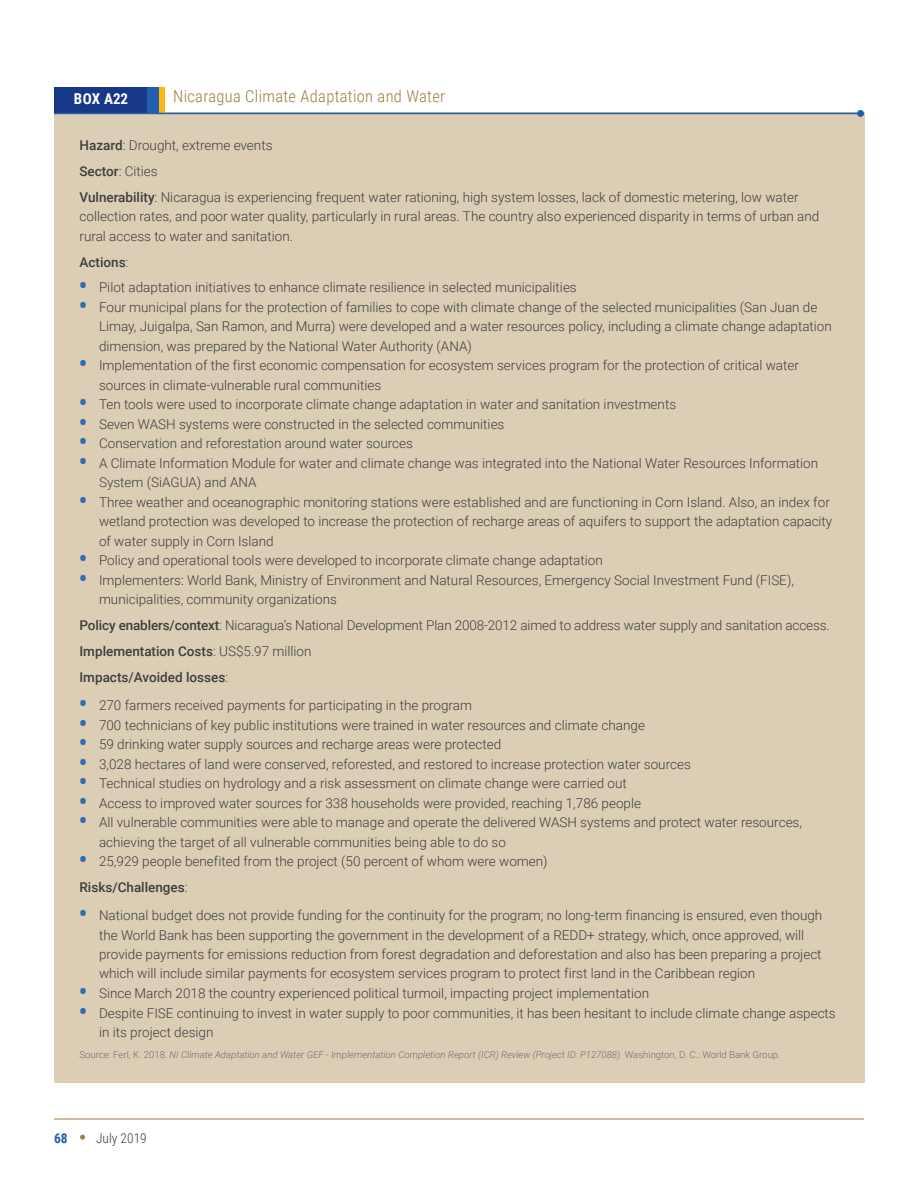
<style>
.page{position:relative;width:918px;height:1188px;background:#fff}
.page>*{position:absolute;margin:0;border:0;box-sizing:border-box;transform-origin:0 0}
.t1{font:300 16.5px "Roboto Condensed";letter-spacing:.02em;color:#9c7d3b}
.t2{font:700 15px "Roboto Condensed";letter-spacing:.01em;color:#fff}
.t3{font:300 13.5px/19.5px "Roboto";color:#3e3e3f}
.t4{font:300 13.5px "Roboto Condensed";color:#3e3e3f}
.t5{font:500 13.5px "Roboto";color:#3e3e3f}
.t6{font:700 13.5px "Roboto Condensed";color:#235fad}
.t7{font:italic 300 9.6px "Roboto";color:#6c6d70}
.s1{font-weight:500}
.s2{font-weight:300}
.s3{font-family:"Open Sans";font-weight:700;font-size:19.5px;color:#3469b3}
.s4{font-style:normal}
</style>
<div class="page">
<hr style="left:54px;top:1119px;width:810px;height:1px;background:#9c7d3b">
<svg style="left:80px;top:1135px;width:5px;height:5px"></svg>
<div style="left:54px;top:113px;width:811px;height:970px;background:#dbceb5"></div>
<div style="left:54px;top:88px;width:94px;height:25px;background:#173889"></div>
<div style="left:147px;top:88px;width:12px;height:25px;background:#235fad"></div>
<div style="left:159px;top:88px;width:6px;height:25px;background:#fcb814"></div>
<hr style="left:54px;top:113px;width:807px;height:1px;background:#235fad">
<div style="left:857px;top:110px;width:7px;height:7px;background:#235fad;border-radius:50%"></div>
<p class="t2" style="left:74px;top:89px;width:56px">BOX A22</p>
<p class="t1" style="left:173px;top:84px;width:274px">Nicaragua Climate Adaptation and Water</p>
<p class="t3" style="left:80px;top:132px;width:721px;line-height:26px"><span class="s1">Hazard</span>: Drought, extreme events<br><span class="s1">Sector</span>: Cities<br><span class="s1">Vulnerability</span>: Nicaragua is experiencing frequent water rationing, high system losses, lack of domestic metering, low water</p>
<p class="t3" style="left:80px;top:206px;width:741px">collection rates, and poor water quality, particularly in rural areas. The country also experienced disparity in terms of urban and rural access to water and sanitation.</p>
<p class="t5" style="left:80px;top:252px;width:50px">Actions<span class="s2">:</span></p>
<p class="t3" style="left:80px;top:277px;width:499px"><span class="s3">•</span> Pilot adaptation initiatives to enhance climate resilience in selected municipalities</p>
<p class="t3" style="left:99px;top:297px;width:734px;text-indent:-19px"><span class="s3">•</span> Four municipal plans for the protection of families to cope with climate change of the selected municipalities (San Juan de<br>Limay, Juigalpa, San Ramon, and Murra) were developed and a water resources policy, including a climate change adaptation dimension, was prepared by the National Water Authority (ANA)</p>
<p class="t3" style="left:99px;top:355px;width:701px;text-indent:-19px"><span class="s3">•</span> Implementation of the first economic compensation for ecosystem services program for the protection of critical water sources in climate-vulnerable rural communities</p>
<p class="t3" style="left:80px;top:394px;width:598px"><span class="s3">•</span> Ten tools were used to incorporate climate change adaptation in water and sanitation investments</p>
<p class="t3" style="left:80px;top:414px;width:426px"><span class="s3">•</span> Seven WASH systems were constructed in the selected communities</p>
<p class="t3" style="left:80px;top:433px;width:335px"><span class="s3">•</span> Conservation and reforestation around water sources</p>
<p class="t3" style="left:99px;top:453px;width:721px;text-indent:-19px"><span class="s3">•</span> A Climate Information Module for water and climate change was integrated into the National Water Resources Information<br>System (SiAGUA) and ANA</p>
<p class="t3" style="left:99px;top:492px;width:735px;text-indent:-19px"><span class="s3">•</span> Three weather and oceanographic monitoring stations were established and are functioning in Corn Island. Also, an index for wetland protection was developed to increase the protection of recharge areas of aquifers to support the adaptation capacity of water supply in Corn Island</p>
<p class="t3" style="left:80px;top:550px;width:525px"><span class="s3">•</span> Policy and operational tools were developed to incorporate climate change adaptation</p>
<p class="t3" style="left:99px;top:570px;width:696px;text-indent:-19px"><span class="s3">•</span> Implementers: World Bank, Ministry of Environment and Natural Resources, Emergency Social Investment Fund (FISE), municipalities, community organizations</p>
<p class="t3" style="left:80px;top:612px;width:752px;line-height:26px"><span class="s1">Policy enablers/context</span>: Nicaragua’s National Development Plan 2008-2012 aimed to address water supply and sanitation access.<br><span class="s1">Implementation Costs</span>: US$5.97 million<br><span class="s1">Impacts/Avoided losses</span>:</p>
<p class="t3" style="left:80px;top:695px;width:394px"><span class="s3">•</span> 270 farmers received payments for participating in the program</p>
<p class="t3" style="left:80px;top:715px;width:567px"><span class="s3">•</span> 700 technicians of key public institutions were trained in water resources and climate change</p>
<p class="t3" style="left:80px;top:734px;width:423px"><span class="s3">•</span> 59 drinking water supply sources and recharge areas were protected</p>
<p class="t3" style="left:80px;top:754px;width:613px"><span class="s3">•</span> 3,028 hectares of land were conserved, reforested, and restored to increase protection water sources</p>
<p class="t3" style="left:80px;top:773px;width:549px"><span class="s3">•</span> Technical studies on hydrology and a risk assessment on climate change were carried out</p>
<p class="t3" style="left:80px;top:793px;width:563px"><span class="s3">•</span> Access to improved water sources for 338 households were provided, reaching 1,786 people</p>
<p class="t3" style="left:99px;top:812px;width:705px;text-indent:-19px"><span class="s3">•</span> All vulnerable communities were able to manage and operate the delivered WASH systems and protect water resources, achieving the target of all vulnerable communities being able to do so</p>
<p class="t3" style="left:80px;top:848px;width:470px;line-height:26px"><span class="s3">•</span> 25,929 people benefited from the project (50 percent of whom were women)<br><span class="s1">Risks/Challenges</span>:</p>
<p class="t3" style="left:99px;top:905px;width:725px;text-indent:-19px"><span class="s3">•</span> National budget does not provide funding for the continuity for the program; no long-term financing is ensured, even though the World Bank has been supporting the government in the development of a REDD+ strategy, which, once approved, will provide payments for emissions reduction from forest degradation and deforestation and also has been preparing a project which will include similar payments for ecosystem services program to protect first land in the Caribbean region</p>
<p class="t3" style="left:80px;top:983px;width:571px"><span class="s3">•</span> Since March 2018 the country experienced political turmoil, impacting project implementation</p>
<p class="t3" style="left:99px;top:1002px;width:738px;text-indent:-19px"><span class="s3">•</span> Despite FISE continuing to invest in water supply to poor communities, it has been hesitant to include climate change aspects in its project design</p>
<p class="t7" style="left:80px;top:1047px;width:703px"><span class="s4">Source: Ferl, K. 2018.</span> NI Climate Adaptation and Water GEF - Implementation Completion Report (ICR) Review (Project ID: P127088). <span class="s4">Washington, D. C.: World Bank Group.</span></p>
<p class="t6" style="left:54px;top:1128px;width:15px">68</p>
<p class="t4" style="left:96px;top:1128px;width:52px">July 2019</p>
</div>
